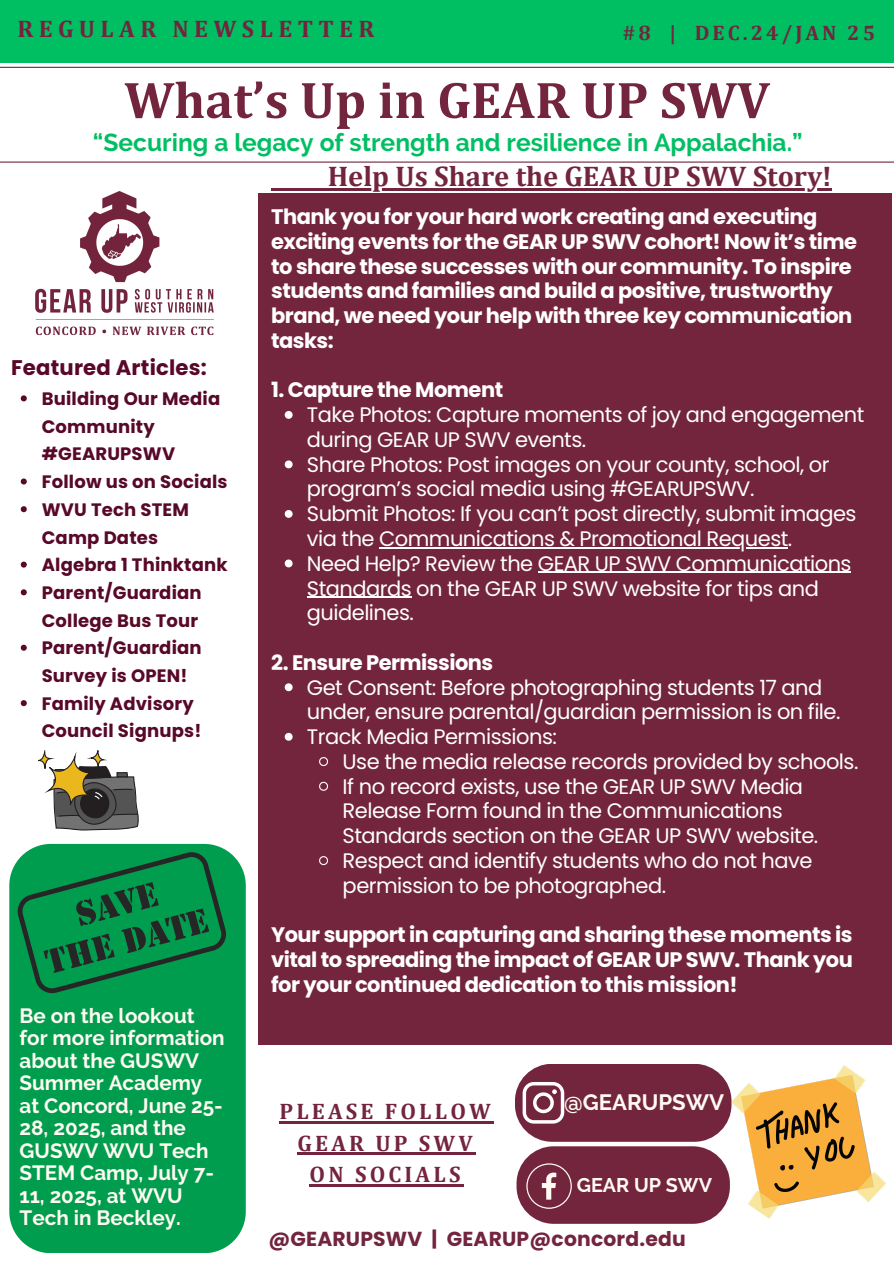
<style>
.page{position:relative;width:894px;height:1264px;background:#fff}
.page>*{position:absolute;margin:0;border:0;box-sizing:border-box;transform-origin:0 0}
.t1{font:700 52.2px "Cambria";color:#73253e}
.t2{font:700 28.5px "Cambria";color:#73253e}
.t3{font:700 24.45px "Raleway";color:#00bf63}
.t4{font:700 24px "Cambria";letter-spacing:.225em;color:#73253e}
.t5{font:700 22.5px/31.5px "Cambria";letter-spacing:.14em;color:#73253e;text-align:center}
.t6{font:700 22.05px "Raleway";color:#fffbf2}
.t7{font:700 21.15px "Poppins";letter-spacing:.01em;color:#580828}
.t8{font:21px/24.8px "Poppins";letter-spacing:-.025em;color:#fff}
.t9{font:700 21px/24.8px "Poppins";letter-spacing:-.025em;color:#fff}
.t10{font:700 21px "Cambria";letter-spacing:.145em;color:#73253e}
.t11{font:700 20.55px/22.5px "Raleway";color:#fffbf2}
.t12{font:700 20.25px "Poppins";letter-spacing:.01em;color:#73253e}
.t13{font:700 19.65px "Raleway";color:#fffbf2}
.t14{font:700 18px/27.8px "Poppins";letter-spacing:.01em;color:#580828}
.s1{font-weight:700}
</style>
<div class="page">
<div style="left:258px;top:193px;width:633px;height:851px;background:#73253e"></div>
<div style="left:0;top:0;width:893px;height:63px;background:#00bf63"></div>
<img style="left:35px;top:191px;width:179px;height:145px">
<hr style="left:0;top:161px;width:893px;height:2px;background:#73253e">
<hr style="left:0;top:67px;width:893px;height:1px;background:#73253e">
<div style="left:515px;top:1063px;width:216px;height:78px;background:#73253e;border-radius:37px"></div>
<div style="left:516px;top:1146px;width:213px;height:77px;background:#73253e;border-radius:37px"></div>
<svg style="left:526px;top:1163px;width:45px;height:45px"></svg>
<svg style="left:522px;top:1082px;width:42px;height:41px"></svg>
<img style="left:731px;top:1065px;width:154px;height:153px">
<svg style="left:39px;top:750px;width:100px;height:80px"></svg>
<svg style="left:284px;top:411px;width:8px;height:8px"></svg>
<svg style="left:284px;top:460px;width:8px;height:8px"></svg>
<svg style="left:284px;top:510px;width:8px;height:8px"></svg>
<hr style="left:379px;top:547px;width:408px;height:1px;background:#fff">
<svg style="left:284px;top:559px;width:8px;height:8px"></svg>
<svg style="left:538px;top:572px;width:15px;height:1px"></svg>
<hr style="left:553px;top:572px;width:297px;height:1px;background:#fff">
<hr style="left:307px;top:596px;width:104px;height:1px;background:#fff">
<svg style="left:284px;top:683px;width:8px;height:8px"></svg>
<svg style="left:284px;top:732px;width:8px;height:8px"></svg>
<svg style="left:319px;top:757px;width:10px;height:9px"></svg>
<svg style="left:319px;top:781px;width:10px;height:10px"></svg>
<svg style="left:319px;top:856px;width:10px;height:9px"></svg>
<div style="left:9px;top:843px;width:237px;height:409px;background:#009d4f"></div>
<svg style="left:14px;top:848px;width:216px;height:150px;background:#088748"></svg>
<hr style="left:271px;top:188px;width:56px;height:2px;background:#73253e">
<hr style="left:327px;top:188px;width:504px;height:2px;background:#73253e">
<svg style="left:21px;top:395px;width:6px;height:6px"></svg>
<svg style="left:21px;top:478px;width:6px;height:6px"></svg>
<svg style="left:21px;top:506px;width:6px;height:6px"></svg>
<svg style="left:21px;top:561px;width:6px;height:6px"></svg>
<svg style="left:21px;top:589px;width:6px;height:6px"></svg>
<svg style="left:21px;top:644px;width:6px;height:6px"></svg>
<svg style="left:21px;top:700px;width:6px;height:6px"></svg>
<hr style="left:279px;top:1121px;width:215px;height:2px;background:#73253e">
<hr style="left:297px;top:1152px;width:178px;height:3px;background:#73253e">
<hr style="left:309px;top:1184px;width:154px;height:2px;background:#73253e">
<p class="t4" style="left:17px;top:14px;width:358px">REGULAR NEWSLETTER</p>
<p class="t10" style="left:622px;top:20px;width:254px">#8 | DEC.24/JAN 25</p>
<h6 class="t1" style="left:124px;top:68px;width:647px">What’s Up in GEAR UP SWV</h6>
<p class="t3" style="left:93px;top:128px;width:711px">“Securing a legacy of strength and resilience in Appalachia.”</p>
<p class="t2" style="left:327px;top:159px;width:505px">Help Us Share the GEAR UP SWV Story!</p>
<p class="t7" style="left:11px;top:353px;width:197px">Featured Articles:</p>
<p class="t14" style="left:42px;top:385px;width:180px">Building Our Media<br>Community #GEARUPSWV</p>
<h6 class="t14" style="left:42px;top:468px;width:187px">Follow us on Socials</h6>
<h6 class="t14" style="left:42px;top:495px;width:149px">WVU Tech STEM<br>Camp Dates</h6>
<p class="t14" style="left:42px;top:551px;width:187px">Algebra 1 Thinktank</p>
<p class="t14" style="left:42px;top:578px;width:161px">Parent/Guardian<br>College Bus Tour</p>
<p class="t14" style="left:42px;top:634px;width:161px">Parent/Guardian<br>Survey is OPEN!</p>
<p class="t14" style="left:42px;top:689px;width:161px">Family Advisory<br>Council Signups!</p>
<p class="t11" style="left:20px;top:1004px;width:206px">Be on the lookout for more information about the GUSWV<br>Summer Academy at Concord, June 25-<br>28, 2025, and the<br>GUSWV WVU Tech<br>STEM Camp, July 7-<br>11, 2025, at WVU<br>Tech in Beckley.</p>
<h3 class="t9" style="left:271px;top:204px;width:587px">Thank you for your hard work creating and executing exciting events for the GEAR UP SWV cohort! Now it’s time to share these successes with our community. To inspire students and families and build a positive, trustworthy brand, we need your help with three key communication tasks:</h3>
<h5 class="t9" style="left:271px;top:378px;width:233px">1. Capture the Moment</h5>
<p class="t8" style="left:307px;top:402px;width:558px">Take Photos: Capture moments of joy and engagement during GEAR UP SWV events.</p>
<h1 class="t8" style="left:307px;top:452px;width:524px">Share Photos: Post images on your county, school, or program’s social media using #GEARUPSWV.</h1>
<p class="t8" style="left:307px;top:501px;width:551px">Submit Photos: If you can’t post directly, submit images via the Communications &amp; Promotional Request.</p>
<h2 class="t8" style="left:307px;top:551px;width:546px">Need Help? Review the GEAR UP SWV Communications</h2>
<p class="t8" style="left:307px;top:576px;width:513px">Standards on the GEAR UP SWV website for tips and guidelines.</p>
<p class="t8" style="left:307px;top:650px;width:517px;text-indent:-36px"><span class="s1">2. Ensure Permissions<br></span>Get Consent: Before photographing students 17 and</p>
<p class="t8" style="left:307px;top:699px;width:535px">under, ensure parental/guardian permission is on file.<br>Track Media Permissions:</p>
<h6 class="t8" style="left:342px;top:749px;width:517px">Use the media release records provided by schools.</h6>
<h6 class="t8" style="left:342px;top:774px;width:477px">If no record exists, use the GEAR UP SWV Media<br>Release Form found in the Communications<br>Standards section on the GEAR UP SWV website.</h6>
<p class="t8" style="left:342px;top:848px;width:471px">Respect and identify students who do not have permission to be photographed.</p>
<p class="t9" style="left:271px;top:922px;width:583px;text-align:justify">Your support in capturing and sharing these moments is vital to spreading the impact of GEAR UP SWV. Thank you for your continued dedication to this mission!</p>
<p class="t5" style="left:279px;top:1095px;width:213px">PLEASE FOLLOW<br>GEAR UP SWV<br>ON SOCIALS</p>
<p class="t6" style="left:564px;top:1089px;width:161px">@GEARUPSWV</p>
<p class="t13" style="left:576px;top:1173px;width:137px">GEAR UP SWV</p>
<p class="t12" style="left:268px;top:1224px;width:419px">@GEARUPSWV | GEARUP@concord.edu</p>
</div>
